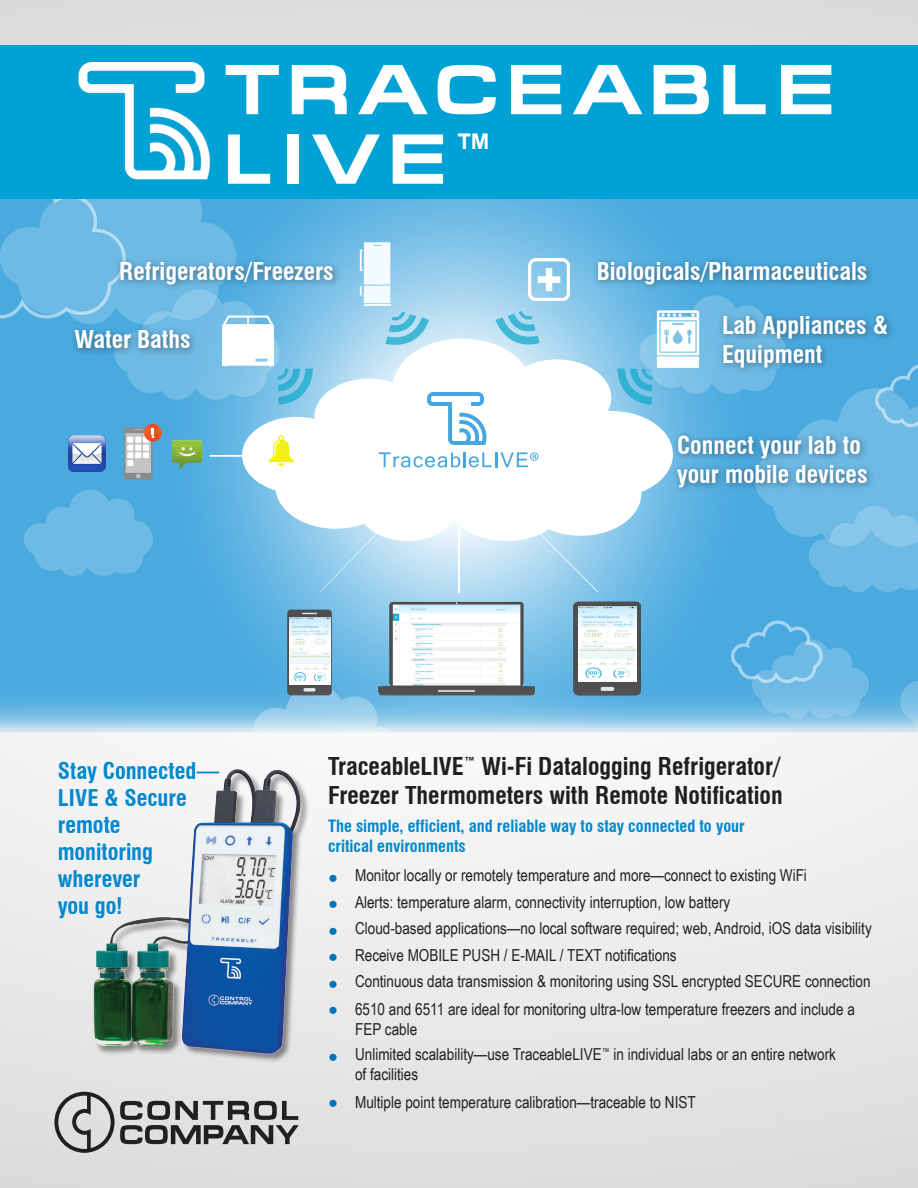
<style>
.page{position:relative;width:918px;height:1188px;background:#fff}
.page>*{position:absolute;margin:0;border:0;box-sizing:border-box;transform-origin:0 0}
.t1{font:700 70.95px "Micro Extend FLF";letter-spacing:.1em;color:#fff}
.Bulleted_Text{font:700 condensed 24px/28.8px "Swiss 721 BT";color:#fff}
.Bulleted_Text-2{font:700 condensed 24px/28.8px "Swiss 721 BT";color:#231f20}
.CAT__NO{font:700 condensed 22.5px/27px "Swiss 721 BT";color:#0088ce}
.Bulleted_Text-3{font:16.5px/19.8px "Arial Narrow";color:#231f20}
.Bulleted_Text-4{font:700 condensed 16.5px/19.8px "Swiss 721 BT";color:#0088ce}
.s1{font-family:"Arial";color:#0072bc}
</style>
<div class="page">
<svg style="left:0;top:199px;width:918px;height:535px;background:#65b6e3"></svg>
<svg style="left:24px;top:490px;width:129px;height:86px;background:#62b5e3"></svg>
<svg style="left:900px;top:638px;width:18px;height:96px;background:#6cb9e3"></svg>
<svg style="left:731px;top:620px;width:138px;height:98px;background:#65b6e3"></svg>
<svg style="left:172px;top:440px;width:30px;height:29px"></svg>
<svg style="left:124px;top:427px;width:29px;height:53px"></svg>
<div style="left:126px;top:433px;width:25px;height:40px;background:#c4c5c7"></div>
<svg style="left:136px;top:474px;width:4px;height:4px"></svg>
<svg style="left:144px;top:424px;width:18px;height:18px"></svg>
<svg style="left:127px;top:426px;width:32px;height:40px"></svg>
<img style="left:69px;top:435px;width:37px;height:37px">
<img style="left:529px;top:259px;width:41px;height:41px">
<hr style="left:459px;top:529px;width:1px;height:63px;background:#fff">
<svg style="left:320px;top:541px;width:61px;height:51px;background:#9cd0ed"></svg>
<svg style="left:535px;top:541px;width:63px;height:51px;background:#9ed1ee"></svg>
<svg style="left:573px;top:602px;width:68px;height:93px;background:#5e6162"></svg>
<svg style="left:601px;top:687px;width:13px;height:4px"></svg>
<svg style="left:360px;top:242px;width:30px;height:63px"></svg>
<svg style="left:242px;top:339px;width:375px;height:202px"></svg>
<svg style="left:385px;top:312px;width:44px;height:33px"></svg>
<svg style="left:495px;top:311px;width:45px;height:34px;background:#85cde6"></svg>
<svg style="left:617px;top:295px;width:301px;height:297px;background:#71bce5"></svg>
<svg style="left:0;top:199px;width:313px;height:206px;background:#6ab9e4"></svg>
<svg style="left:268px;top:435px;width:26px;height:31px"></svg>
<img style="left:579px;top:607px;width:57px;height:75px">
<hr style="left:210px;top:455px;width:35px;height:2px;background:#fff">
<svg style="left:223px;top:603px;width:311px;height:131px;background:#87c1e1"></svg>
<img style="left:374px;top:566px;width:165px;height:165px">
<svg style="left:427px;top:392px;width:59px;height:53px"></svg>
<svg style="left:379px;top:452px;width:160px;height:15px"></svg>
<div style="left:69px;top:324px;width:129px;height:33px;background:#231f20;opacity:.5"></div>
<div style="left:114px;top:256px;width:227px;height:37px;background:#231f20;opacity:.5"></div>
<div style="left:672px;top:429px;width:203px;height:67px;background:#231f20;opacity:.5"></div>
<div style="left:592px;top:256px;width:283px;height:37px;background:#231f20;opacity:.5"></div>
<div style="left:718px;top:310px;width:177px;height:66px;background:#231f20;opacity:.5"></div>
<img style="left:61px;top:764px;width:295px;height:295px">
<div style="left:0;top:45px;width:918px;height:154px;background:#00a2d6"></div>
<svg style="left:54px;top:1092px;width:245px;height:61px;background:#aaa9a9"></svg>
<img style="left:78px;top:62px;width:133px;height:118px">
<p class="t1" style="left:224px;top:49px;width:613px">TRACEABLE</p>
<p class="t1" style="left:224px;top:119px;width:270px">LIVE<sup>™</sup></p>
<p class="Bulleted_Text" style="left:119px;top:257px;width:216px">Refrigerators/Freezers</p>
<p class="Bulleted_Text" style="left:75px;top:325px;width:118px">Water Baths</p>
<p class="Bulleted_Text" style="left:597px;top:257px;width:272px">Biologicals/Pharmaceuticals</p>
<p class="Bulleted_Text" style="left:722px;top:311px;width:168px">Lab Appliances &amp;<br>Equipment</p>
<p class="Bulleted_Text" style="left:677px;top:431px;width:192px">Connect your lab to your mobile devices</p>
<p class="CAT__NO" style="left:58px;top:757px;width:163px">Stay Connected—<br>LIVE &amp; Secure remote monitoring wherever<br>you go!</p>
<p class="Bulleted_Text-2" style="left:328px;top:752px;width:456px">TraceableLIVE<sup>™</sup> Wi-Fi Datalogging Refrigerator/<br>Freezer Thermometers with Remote Notification</p>
<p class="Bulleted_Text-4" style="left:328px;top:816px;width:418px">The simple, efficient, and reliable way to stay connected to your critical environments</p>
<p class="Bulleted_Text-3" style="left:328px;top:865px;width:480px"><span class="s1">●</span> Monitor locally or remotely temperature and more—connect to existing WiFi</p>
<p class="Bulleted_Text-3" style="left:328px;top:891px;width:404px"><span class="s1">●</span> Alerts: temperature alarm, connectivity interruption, low battery</p>
<p class="Bulleted_Text-3" style="left:328px;top:918px;width:545px"><span class="s1">●</span> Cloud-based applications—no local software required; web, Android, iOS data visibility</p>
<p class="Bulleted_Text-3" style="left:328px;top:944px;width:350px"><span class="s1">●</span> Receive MOBILE PUSH / E-MAIL / TEXT notifications</p>
<p class="Bulleted_Text-3" style="left:328px;top:971px;width:544px"><span class="s1">●</span> Continuous data transmission &amp; monitoring using SSL encrypted SECURE connection</p>
<p class="Bulleted_Text-3" style="left:355px;top:999px;width:501px;text-indent:-27px"><span class="s1">●</span> 6510 and 6511 are ideal for monitoring ultra-low temperature freezers and include a<br>FEP cable</p>
<p class="Bulleted_Text-3" style="left:355px;top:1044px;width:482px;text-indent:-27px"><span class="s1">●</span> Unlimited scalability—use TraceableLIVE<sup>™</sup> in individual labs or an entire network of facilities</p>
<p class="Bulleted_Text-3" style="left:328px;top:1092px;width:369px"><span class="s1">●</span> Multiple point temperature calibration—traceable to NIST</p>
</div>
